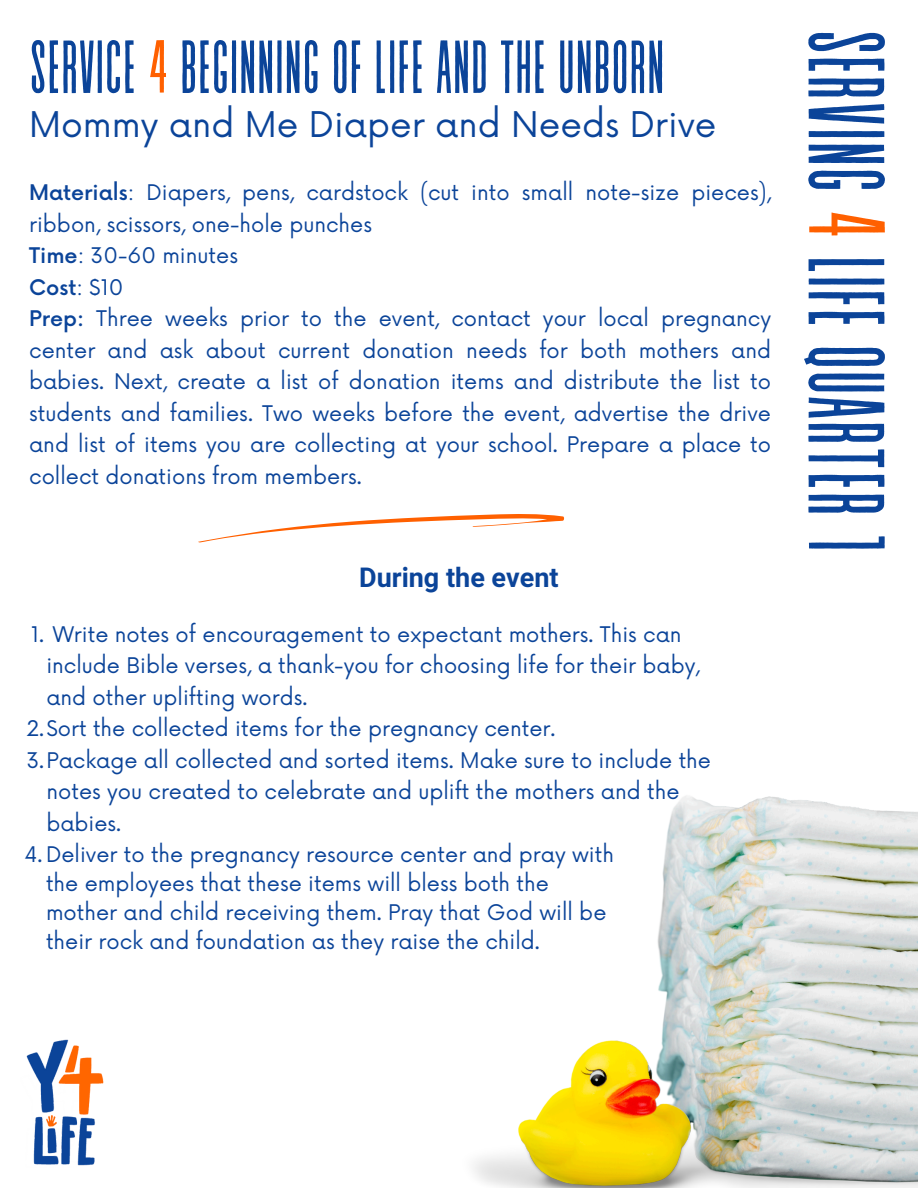
<style>
.page{position:relative;width:918px;height:1188px;background:#fff}
.page>*{position:absolute;margin:0;border:0;box-sizing:border-box;transform-origin:0 0}
.t1{font:108px "Revive 80 Tall";color:#0b4499}
.t2{font:75px "Revive 80 Tall";color:#0b4499}
.t3{font:34.5px "Now";color:#0b4499}
.t4{font:700 27px "Mardoto";color:#0b4499}
.t5{font:21px/31.5px "Now";color:#0b4499}
.t6{font:500 21px "Now";color:#0b4499}
.s1{color:#ff6000}
.s2{font-weight:500}
.s3{font-weight:400}
</style>
<div class="page">
<img style="left:474px;top:796px;width:444px;height:392px">
<img style="left:26px;top:1039px;width:78px;height:127px">
<svg style="left:198px;top:514px;width:366px;height:28px"></svg>
<h3 class="t2" style="left:29px;top:29px;width:637px">SERVICE <span class="s1">4</span> BEGINNING OF LIFE AND THE UNBORN</h3>
<h3 class="t3" style="left:29px;top:105px;width:689px">Mommy and Me Diaper and Needs Drive</h3>
<p class="t5" style="left:29px;top:178px;width:743px"><span class="s2">Materials</span>: Diapers, pens, cardstock (cut into small note-size pieces), ribbon, scissors, one-hole punches</p>
<p class="t5" style="left:29px;top:241px;width:210px"><span class="s2">Time</span>: 30-60 minutes</p>
<p class="t6" style="left:29px;top:276px;width:96px">Cost<span class="s3">: $10</span></p>
<p class="t5" style="left:29px;top:304px;width:743px;text-align:justify"><span class="s2">Prep:</span> Three weeks prior to the event, contact your local pregnancy center and ask about current donation needs for both mothers and babies. Next, create a list of donation items and distribute the list to students and families. Two weeks before the event, advertise the drive and list of items you are collecting at your school. Prepare a place to collect donations from members.</p>
<p class="t4" style="left:359px;top:562px;width:201px">During the event</p>
<p class="t5" style="left:46px;top:620px;width:655px;text-indent:-15px">1. Write notes of encouragement to expectant mothers. This can include Bible verses, a thank-you for choosing life for their baby, and other uplifting words.</p>
<p class="t5" style="left:26px;top:714px;width:531px">2.Sort the collected items for the pregnancy center.</p>
<p class="t5" style="left:46px;top:746px;width:666px;text-indent:-20px">3.Package all collected and sorted items. Make sure to include the notes you created to celebrate and uplift the mothers and the babies.</p>
<p class="t5" style="left:46px;top:840px;width:570px;line-height:29.2px;text-indent:-22px">4. Deliver to the pregnancy resource center and pray with the employees that these items will bless both the mother and child receiving them. Pray that God will be their rock and foundation as they raise the child.</p>
<p class="t1" style="left:901px;top:29px;width:525px;rotate:90deg">SERVING<span class="s1">4</span>LIFEQUARTER1</p>
</div>
